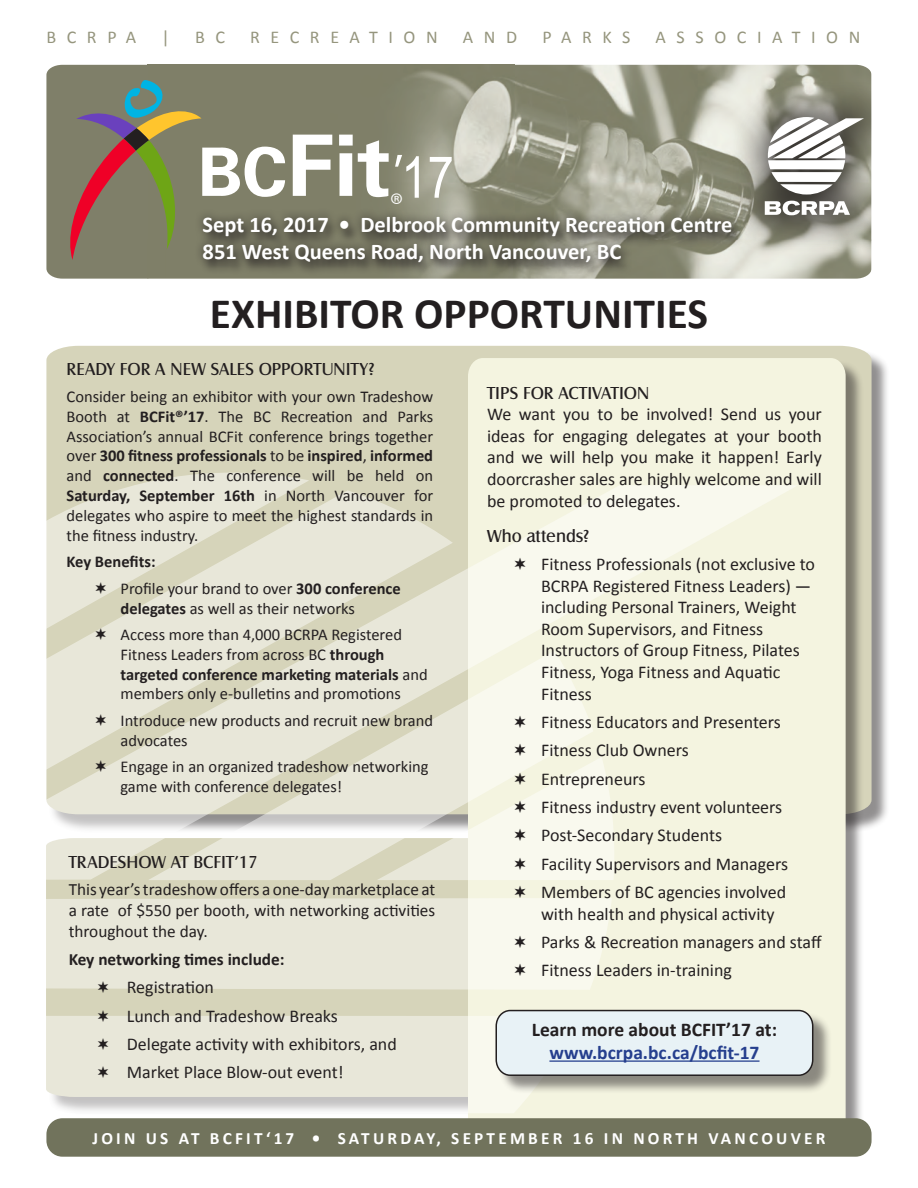
<style>
.page{position:relative;width:918px;height:1188px;background:#fff}
.page>*{position:absolute;margin:0;border:0;box-sizing:border-box;transform-origin:0 0}
.t1{font:700 43.5px "Calibri";color:#231f20}
.t2{font:300 33px "Myriad Pro";color:#fff}
.t3{font:700 22.5px "Calibri";color:#fff}
.t4{font:700 19.5px "Calibri";color:#231f20}
.t5{font:700 19.5px "Calibri";color:#253f8e}
.t6{font:18px/21.6px "Calibri";color:#231f20}
.t7{font:18px "Castle Boo";color:#231f20}
.t8{font:18px "Calibri";letter-spacing:.59em;color:#95957d}
.t9{font:17.25px/20.7px "Calibri";color:#231f20;text-align:justify}
.t10{font:700 17.25px "Calibri";letter-spacing:.185em;color:#fff}
.t11{font:700 17.25px "Calibri";color:#231f20}
.t12{font:16.5px/19.8px "Calibri";color:#231f20}
.t13{font:700 16.5px "Calibri";color:#231f20}
.s1{font-weight:700}
</style>
<div class="page">
<div style="left:46px;top:880px;width:422px;height:135px;background:#d6d4ba"></div>
<div style="left:49px;top:348px;width:842px;height:485px;background:#231f20;opacity:.5"></div>
<div style="left:46px;top:346px;width:826px;height:468px;background:#d6d4ba"></div>
<div style="left:470px;top:360px;width:394px;height:797px;background:#231f20;opacity:.5"></div>
<div style="left:468px;top:358px;width:378px;height:760px;background:#f4f4e0"></div>
<svg style="left:46px;top:473px;width:263px;height:12px;background:#deddc9"></svg>
<svg style="left:46px;top:898px;width:566px;height:92px;background:#ebebdd"></svg>
<svg style="left:46px;top:1015px;width:533px;height:98px;background:#e7e6da"></svg>
<svg style="left:46px;top:485px;width:752px;height:395px;background:#eaead9"></svg>
<img style="left:46px;top:65px;width:826px;height:214px">
<svg style="left:70px;top:80px;width:215px;height:180px;background:#8b836e"></svg>
<svg style="left:293px;top:135px;width:39px;height:61px"></svg>
<svg style="left:339px;top:135px;width:50px;height:62px"></svg>
<svg style="left:395px;top:155px;width:24px;height:43px"></svg>
<svg style="left:430px;top:157px;width:22px;height:41px"></svg>
<div style="left:200px;top:217px;width:544px;height:61px;background:#231f20;opacity:.75"></div>
<div style="left:194px;top:208px;width:547px;height:63px;background:#231f20;opacity:.75"></div>
<div style="left:46px;top:1118px;width:826px;height:39px;background:#71735c;border-radius:16px"></div>
<div style="left:498px;top:1012px;width:334px;height:83px;background:#231f20;opacity:.5"></div>
<div style="left:496px;top:1011px;width:317px;height:64px;background:#e8f2f6;border-radius:15px"></div>
<div style="left:495px;top:1010px;width:318px;height:66px;border:2px solid #231f20;border-radius:15px"></div>
<hr style="left:549px;top:1060px;width:211px;height:2px;background:#253f8e">
<div style="left:727px;top:79px;width:173px;height:174px;background:#231f20;opacity:.75"></div>
<svg style="left:768px;top:117px;width:96px;height:78px"></svg>
<svg style="left:765px;top:201px;width:85px;height:14px"></svg>
<div style="left:872px;top:57px;width:37px;height:230px;background:#fff"></div>
<svg style="left:96px;top:582px;width:29px;height:13px"></svg>
<svg style="left:96px;top:628px;width:29px;height:13px"></svg>
<svg style="left:96px;top:714px;width:29px;height:13px"></svg>
<svg style="left:96px;top:760px;width:29px;height:13px"></svg>
<svg style="left:515px;top:557px;width:30px;height:14px"></svg>
<svg style="left:515px;top:715px;width:30px;height:14px"></svg>
<svg style="left:377px;top:744px;width:237px;height:155px;background:#eeeee0"></svg>
<svg style="left:515px;top:935px;width:30px;height:14px"></svg>
<svg style="left:515px;top:964px;width:30px;height:13px"></svg>
<svg style="left:98px;top:981px;width:10px;height:12px"></svg>
<svg style="left:98px;top:1010px;width:10px;height:12px"></svg>
<svg style="left:98px;top:1038px;width:10px;height:12px"></svg>
<svg style="left:98px;top:1066px;width:10px;height:12px"></svg>
<p class="t8" style="left:46px;top:25px;width:91px">BCRPA</p>
<p class="t8" style="left:162px;top:25px;width:10px">|</p>
<p class="t8" style="left:195px;top:25px;width:31px">B C</p>
<p class="t8" style="left:250px;top:25px;width:189px">RECREATION</p>
<p class="t8" style="left:463px;top:25px;width:56px">AND</p>
<p class="t8" style="left:542px;top:25px;width:89px">PARKS</p>
<p class="t8" style="left:656px;top:25px;width:206px">ASSOCIATION</p>
<p class="t2" style="left:390px;top:185px;width:15px">®</p>
<p class="t3" style="left:203px;top:210px;width:531px">Sept 16, 2017 • Delbrook Community Recreation Centre</p>
<p class="t3" style="left:203px;top:237px;width:420px">851 West Queens Road, North Vancouver, BC</p>
<p class="t1" style="left:210px;top:286px;width:500px">EXHIBITOR OPPORTUNITIES</p>
<p class="t7" style="left:67px;top:359px;width:310px">READY FOR A NEW SALES OPPORTUNITY?</p>
<p class="t12" style="left:67px;top:387px;width:368px;text-align:justify">Consider being an exhibitor with your own Tradeshow Booth at <span class="s1">BCFit®’17</span>. The BC Recreation and Parks Association’s annual BCFit conference brings together over <span class="s1">300 fitness professionals</span> to be <span class="s1">inspired</span>, <span class="s1">informed </span>and <span class="s1">connected</span>. The conference will be held on <span class="s1">Saturday, September 16th</span> in North Vancouver for delegates who aspire to meet the highest standards in the fitness industry.</p>
<p class="t13" style="left:67px;top:551px;width:91px">Key Benefits:</p>
<p class="t12" style="left:121px;top:578px;width:282px">Profile your brand to over <span class="s1">300 conference delegates</span> as well as their networks</p>
<p class="t12" style="left:121px;top:625px;width:309px">Access more than 4,000 BCRPA Registered Fitness Leaders from across BC <span class="s1">through targeted conference marketing materials</span> and members only e-bulletins and promotions</p>
<p class="t12" style="left:121px;top:711px;width:314px">Introduce new products and recruit new brand advocates</p>
<p class="t12" style="left:121px;top:757px;width:310px">Engage in an organized tradeshow networking game with conference delegates!</p>
<p class="t7" style="left:69px;top:851px;width:190px">TRADESHOW AT BCFIT’17</p>
<p class="t9" style="left:69px;top:879px;width:368px">This year’s tradeshow offers a one-day marketplace at a rate of $550 per booth, with networking activities throughout the day.</p>
<p class="t11" style="left:69px;top:948px;width:217px">Key networking times include:</p>
<p class="t6" style="left:127px;top:977px;width:89px">Registration</p>
<p class="t6" style="left:127px;top:1005px;width:213px">Lunch and Tradeshow Breaks</p>
<p class="t6" style="left:127px;top:1033px;width:271px">Delegate activity with exhibitors, and</p>
<p class="t6" style="left:127px;top:1062px;width:218px">Market Place Blow-out event!</p>
<p class="t7" style="left:487px;top:382px;width:164px">TIPS FOR ACTIVATION</p>
<p class="t6" style="left:487px;top:403px;width:336px;text-align:justify">We want you to be involved! Send us your ideas for engaging delegates at your booth and we will help you make it happen! Early doorcrasher sales are highly welcome and will be promoted to delegates.</p>
<p class="t7" style="left:487px;top:525px;width:104px">Who attends?</p>
<p class="t6" style="left:541px;top:553px;width:276px">Fitness Professionals (not exclusive to<br>BCRPA Registered Fitness Leaders) — including Personal Trainers, Weight<br>Room Supervisors, and Fitness<br>Instructors of Group Fitness, Pilates<br>Fitness, Yoga Fitness and Aquatic<br>Fitness</p>
<p class="t6" style="left:541px;top:711px;width:241px">Fitness Educators and Presenters</p>
<p class="t6" style="left:541px;top:740px;width:149px">Fitness Club Owners</p>
<p class="t6" style="left:541px;top:768px;width:106px">Entrepreneurs</p>
<p class="t6" style="left:541px;top:796px;width:243px">Fitness industry event volunteers</p>
<p class="t6" style="left:541px;top:825px;width:183px">Post-Secondary Students</p>
<p class="t6" style="left:541px;top:853px;width:249px">Facility Supervisors and Managers</p>
<p class="t6" style="left:541px;top:881px;width:247px">Members of BC agencies involved with health and physical activity</p>
<p class="t6" style="left:541px;top:931px;width:282px">Parks &amp; Recreation managers and staff</p>
<p class="t6" style="left:541px;top:960px;width:192px">Fitness Leaders in-training</p>
<p class="t4" style="left:532px;top:1017px;width:247px">Learn more about BCFIT’17 at:</p>
<p class="t5" style="left:549px;top:1040px;width:212px">www.bcrpa.bc.ca/bcfit-17</p>
<p class="t10" style="left:93px;top:1127px;width:734px">JOIN US AT BCFIT‘17 • SATURDAY, SEPTEMBER 16 IN NORTH VANCOUVER</p>
</div>
